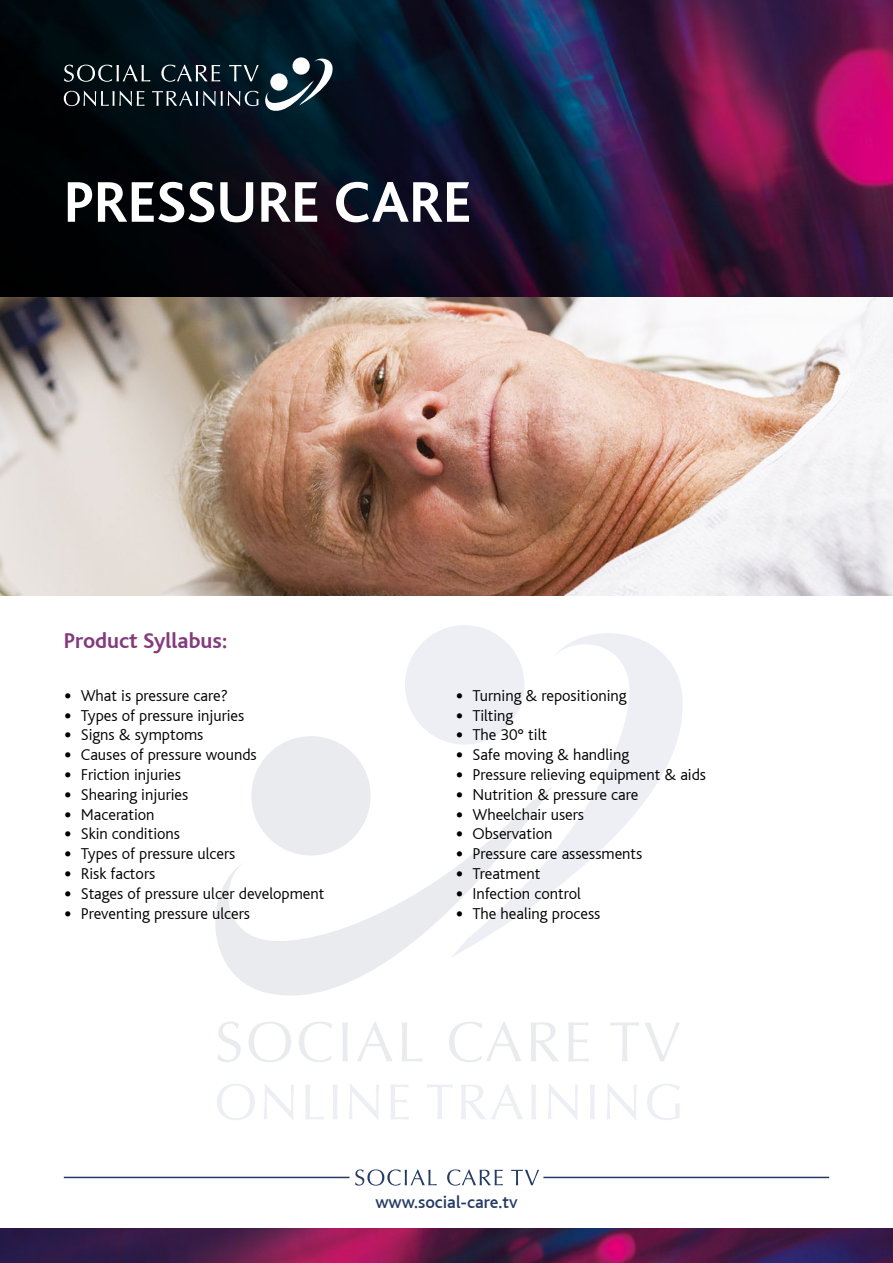
<style>
.page{position:relative;width:893px;height:1263px;background:#fff}
.page>*{position:absolute;margin:0;border:0;box-sizing:border-box;transform-origin:0 0}
.t1{font:700 60px "Bliss";color:#fff}
.t2{font:700 22.5px "Bliss";color:#833b7c}
.t3{font:500 18px "Bliss";color:#253b65}
.t4{font:300 16.5px "Bliss";color:#000}
.s1{font-family:"Calibri";font-weight:400}
</style>
<div class="page">
<img style="left:0;top:0;width:893px;height:595px">
<img style="left:0;top:1229px;width:893px;height:34px">
<svg style="left:64px;top:56px;width:271px;height:59px;background:#27363e"></svg>
<svg style="left:454px;top:633px;width:229px;height:257px"></svg>
<div style="left:405px;top:625px;width:119px;height:119px;background:#edeff4;border-radius:50%"></div>
<div style="left:251px;top:736px;width:120px;height:119px;background:#e9ebef;border-radius:50%"></div>
<svg style="left:215px;top:786px;width:338px;height:210px"></svg>
<svg style="left:217px;top:1084px;width:463px;height:36px"></svg>
<svg style="left:218px;top:1022px;width:462px;height:40px"></svg>
<svg style="left:355px;top:1169px;width:184px;height:16px"></svg>
<hr style="left:64px;top:1177px;width:286px;height:1px;background:#253b65">
<hr style="left:543px;top:1177px;width:286px;height:1px;background:#253b65">
<h1 class="t1" style="left:64px;top:171px;width:409px">PRESSURE CARE</h1>
<h2 class="t2" style="left:64px;top:629px;width:165px">Product Syllabus:</h2>
<p class="t4" style="left:64px;top:687px;width:166px"><span class="s1">•</span> What is pressure care?</p>
<p class="t4" style="left:64px;top:706px;width:182px"><span class="s1">•</span> Types of pressure injuries</p>
<p class="t4" style="left:64px;top:726px;width:141px"><span class="s1">•</span> Signs &amp; symptoms</p>
<p class="t4" style="left:64px;top:746px;width:194px"><span class="s1">•</span> Causes of pressure wounds</p>
<p class="t4" style="left:64px;top:766px;width:119px"><span class="s1">•</span> Friction injuries</p>
<p class="t4" style="left:64px;top:786px;width:126px"><span class="s1">•</span> Shearing injuries</p>
<p class="t4" style="left:64px;top:805px;width:92px"><span class="s1">•</span> Maceration</p>
<p class="t4" style="left:64px;top:825px;width:118px"><span class="s1">•</span> Skin conditions</p>
<p class="t4" style="left:64px;top:845px;width:173px"><span class="s1">•</span> Types of pressure ulcers</p>
<p class="t4" style="left:64px;top:865px;width:93px"><span class="s1">•</span> Risk factors</p>
<p class="t4" style="left:64px;top:885px;width:262px"><span class="s1">•</span> Stages of pressure ulcer development</p>
<p class="t4" style="left:64px;top:904px;width:188px"><span class="s1">•</span> Preventing pressure ulcers</p>
<p class="t4" style="left:455px;top:687px;width:173px"><span class="s1">•</span> Turning &amp; repositioning</p>
<p class="t4" style="left:455px;top:706px;width:59px"><span class="s1">•</span> Tilting</p>
<p class="t4" style="left:455px;top:726px;width:93px"><span class="s1">•</span> The 30° tilt</p>
<p class="t4" style="left:455px;top:746px;width:175px"><span class="s1">•</span> Safe moving &amp; handling</p>
<p class="t4" style="left:455px;top:766px;width:252px"><span class="s1">•</span> Pressure relieving equipment &amp; aids</p>
<p class="t4" style="left:455px;top:786px;width:184px"><span class="s1">•</span> Nutrition &amp; pressure care</p>
<p class="t4" style="left:455px;top:805px;width:130px"><span class="s1">•</span> Wheelchair users</p>
<p class="t4" style="left:455px;top:825px;width:99px"><span class="s1">•</span> Observation</p>
<p class="t4" style="left:455px;top:845px;width:188px"><span class="s1">•</span> Pressure care assessments</p>
<p class="t4" style="left:455px;top:865px;width:86px"><span class="s1">•</span> Treatment</p>
<p class="t4" style="left:455px;top:885px;width:127px"><span class="s1">•</span> Infection control</p>
<p class="t4" style="left:455px;top:904px;width:146px"><span class="s1">•</span> The healing process</p>
<p class="t3" style="left:375px;top:1193px;width:144px">www.social-care.tv</p>
</div>
